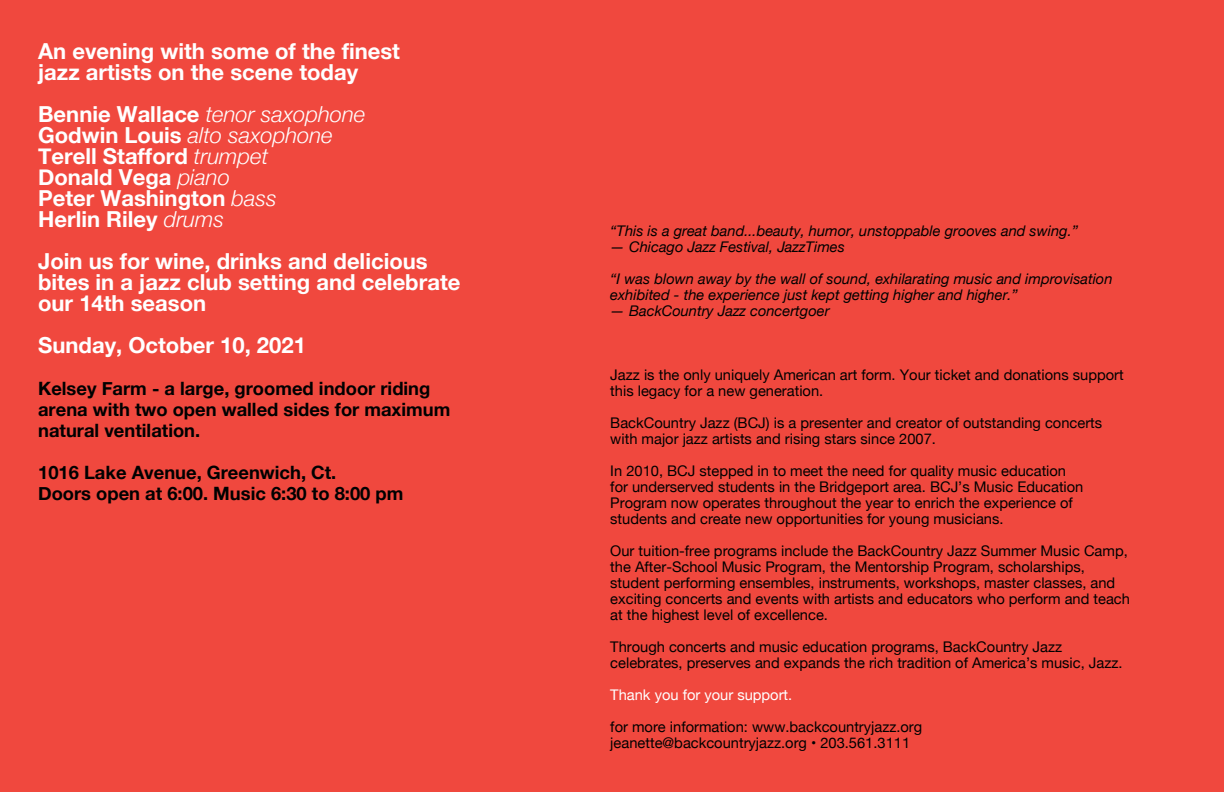
<style>
.page{position:relative;width:1224px;height:792px;background:#f0483e}
.page>*{position:absolute;margin:0;border:0;box-sizing:border-box;transform-origin:0 0}
.t1{font:700 22px/21px "Helvetica Neue";color:#fff}
.t2{font:700 18.4px/21px "Helvetica Neue";color:#010101}
.t3{font:14.6px/16px "Helvetica Neue";color:#010101}
.t4{font:italic 14.6px/32px "Helvetica Neue";color:#010101}
.t5{font:14.6px "Helvetica Neue";color:#fff}
.s1{font-weight:300;font-style:italic}
</style>
<div class="page">
<h1 class="t1" style="left:38px;top:41px;width:363px">An evening with some of the finest jazz artists on the scene today</h1>
<h1 class="t1" style="left:38px;top:104px;width:329px">Bennie Wallace <span class="s1">tenor saxophone<br></span>Godwin Louis <span class="s1">alto saxophone<br></span>Terell Stafford <span class="s1">trumpet<br></span>Donald Vega <span class="s1">piano<br></span>Peter Washington <span class="s1">bass<br></span>Herlin Riley <span class="s1">drums</span></h1>
<h1 class="t1" style="left:38px;top:251px;width:424px">Join us for wine, drinks and delicious bites in a jazz club setting and celebrate our 14th season</h1>
<h1 class="t1" style="left:38px;top:335px;width:269px">Sunday, October 10, 2021</h1>
<p class="t2" style="left:38px;top:379px;width:414px">Kelsey Farm - a large, groomed indoor riding arena with two open walled sides for maximum natural ventilation.</p>
<p class="t2" style="left:38px;top:463px;width:367px">1016 Lake Avenue, Greenwich, Ct.<br>Doors open at 6:00. Music 6:30 to 8:00 pm</p>
<p class="t4" style="left:610px;top:216px;width:469px">“This is a great band...beauty, humor, unstoppable grooves and swing.”</p>
<p class="t4" style="left:610px;top:232px;width:504px">— Chicago Jazz Festival, JazzTimes<br>“I was blown away by the wall of sound, exhilarating music and improvisation</p>
<p class="t4" style="left:610px;top:279px;width:409px">exhibited - the experience just kept getting higher and higher.”</p>
<p class="t4" style="left:610px;top:295px;width:221px">— BackCountry Jazz concertgoer</p>
<p class="t3" style="left:610px;top:368px;width:515px">Jazz is the only uniquely American art form. Your ticket and donations support this legacy for a new generation.</p>
<p class="t3" style="left:610px;top:415px;width:493px">BackCountry Jazz (BCJ) is a presenter and creator of outstanding concerts with major jazz artists and rising stars since 2007.</p>
<p class="t3" style="left:610px;top:463px;width:475px">In 2010, BCJ stepped in to meet the need for quality music education for underserved students in the Bridgeport area. BCJ’s Music Education Program now operates throughout the year to enrich the experience of students and create new opportunities for young musicians.</p>
<p class="t3" style="left:610px;top:543px;width:521px">Our tuition-free programs include the BackCountry Jazz Summer Music Camp, the After-School Music Program, the Mentorship Program, scholarships, student performing ensembles, instruments, workshops, master classes, and exciting concerts and events with artists and educators who perform and teach at the highest level of excellence.</p>
<p class="t3" style="left:610px;top:639px;width:514px">Through concerts and music education programs, BackCountry Jazz celebrates, preserves and expands the rich tradition of America’s music, Jazz.</p>
<p class="t5" style="left:610px;top:684px;width:184px">Thank you for your support.</p>
<p class="t3" style="left:610px;top:719px;width:313px">for more information: www.backcountryjazz.org jeanette@backcountryjazz.org • 203.561.3111</p>
</div>
